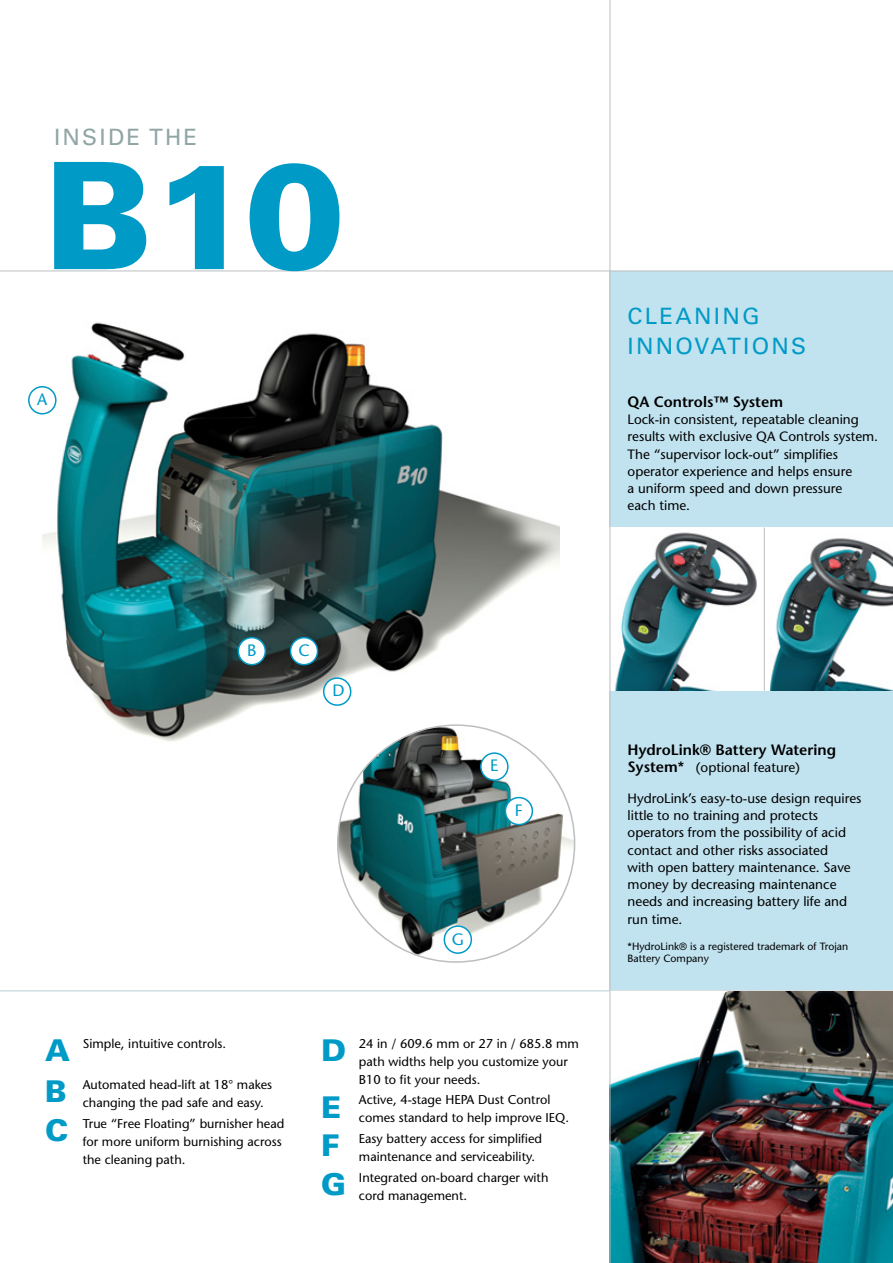
<style>
.page{position:relative;width:893px;height:1263px;background:#fff}
.page>*{position:absolute;margin:0;border:0;box-sizing:border-box;transform-origin:0 0}
.t1{font:900 148.5px "Univers";color:#009ac7}
.t2{font:900 30px "Univers";color:#009ac7}
.t3{font:22.5px/30px "Univers";letter-spacing:.1em;color:#009ac7}
.t4{font:22.5px "Univers";letter-spacing:.1em;color:#91a5a5}
.t5{font:16.5px "Stone Sans";color:#009ac7}
.t6{font:600 15px "Stone Sans";color:#000}
.t7{font:13.5px/17.2px "Stone Sans";color:#000}
.t8{font:12.75px/18px "Stone Sans";color:#000}
.t9{font:10.5px/12.6px "Stone Sans";color:#000}
.s1{font-weight:600;font-size:15px}
</style>
<div class="page">
<div style="left:610px;top:271px;width:283px;height:992px;background:#c1e2ef"></div>
<hr style="left:0;top:990px;width:610px;height:1px;background:#cde1e3">
<hr style="left:0;top:271px;width:893px;height:1px;background:#bcbec0">
<img style="left:42px;top:322px;width:517px;height:423px">
<img style="left:338px;top:725px;width:237px;height:237px;border-radius:118px">
<img style="left:609px;top:527px;width:161px;height:164px">
<div style="left:324px;top:678px;width:27px;height:27px;background:#fff;border-radius:50%"></div>
<div style="left:323px;top:677px;width:28px;height:29px;border:2px solid #009ac7;border-radius:50%"></div>
<div style="left:291px;top:638px;width:27px;height:27px;background:#fff;border-radius:50%"></div>
<div style="left:290px;top:637px;width:28px;height:28px;border:2px solid #009ac7;border-radius:50%"></div>
<div style="left:238px;top:638px;width:27px;height:27px;background:#fff;border-radius:50%"></div>
<div style="left:238px;top:637px;width:28px;height:28px;border:2px solid #009ac7;border-radius:50%"></div>
<div style="left:29px;top:387px;width:27px;height:27px;background:#fff;border-radius:50%"></div>
<div style="left:28px;top:386px;width:29px;height:28px;border:2px solid #009ac7;border-radius:50%"></div>
<div style="left:505px;top:797px;width:27px;height:27px;background:#fff;border-radius:50%"></div>
<div style="left:505px;top:797px;width:28px;height:28px;border:2px solid #009ac7;border-radius:50%"></div>
<div style="left:444px;top:926px;width:27px;height:27px;background:#fff;border-radius:50%"></div>
<div style="left:444px;top:925px;width:28px;height:29px;border:2px solid #009ac7;border-radius:50%"></div>
<div style="left:481px;top:753px;width:27px;height:27px;background:#fff;border-radius:50%"></div>
<div style="left:480px;top:752px;width:29px;height:29px;border:2px solid #009ac7;border-radius:50%"></div>
<img style="left:609px;top:991px;width:284px;height:272px">
<div style="left:770px;top:527px;width:123px;height:164px;background:#fff"></div>
<img style="left:770px;top:538px;width:123px;height:153px">
<hr style="left:764px;top:527px;width:1px;height:164px;background:#bcbec0">
<hr style="left:610px;top:0;width:1px;height:1263px;background:#bcbec0">
<h3 class="t4" style="left:54px;top:124px;width:145px">INSIDE THE</h3>
<h1 class="t1" style="left:45px;top:123px;width:302px">B10</h1>
<p class="t5" style="left:37px;top:389px;width:12px">A</p>
<h3 class="t3" style="left:628px;top:301px;width:180px">CLEANING<br>INNOVATIONS</h3>
<p class="t6" style="left:628px;top:393px;width:157px">QA Controls™ System</p>
<p class="t7" style="left:628px;top:411px;width:252px">Lock-in consistent, repeatable cleaning results with exclusive QA Controls system.<br>The “supervisor lock-out” simplifies operator experience and helps ensure<br>a uniform speed and down pressure<br>each time.</p>
<p class="t5" style="left:247px;top:640px;width:11px">B</p>
<p class="t5" style="left:298px;top:640px;width:13px">C</p>
<p class="t5" style="left:333px;top:681px;width:14px">D</p>
<p class="t5" style="left:490px;top:756px;width:10px">E</p>
<p class="t5" style="left:515px;top:800px;width:9px">F</p>
<h2 class="t2" style="left:45px;top:1031px;width:26px">A</h2>
<p class="t8" style="left:83px;top:1034px;width:145px">Simple, intuitive controls.</p>
<h2 class="t2" style="left:45px;top:1073px;width:23px">B</h2>
<p class="t8" style="left:83px;top:1075px;width:191px">Automated head-lift at 18° makes changing the pad safe and easy.</p>
<h2 class="t2" style="left:45px;top:1111px;width:25px">C</h2>
<p class="t8" style="left:83px;top:1114px;width:203px">True “Free Floating” burnisher head for more uniform burnishing across the cleaning path.</p>
<p class="t5" style="left:452px;top:929px;width:14px">G</p>
<h2 class="t2" style="left:321px;top:1031px;width:26px">D</h2>
<p class="t8" style="left:359px;top:1034px;width:221px">24 in / 609.6 mm or 27 in / 685.8 mm path widths help you customize your<br>B10 to fit your needs.</p>
<h2 class="t2" style="left:321px;top:1088px;width:22px">E</h2>
<p class="t8" style="left:359px;top:1091px;width:212px">Active, 4-stage HEPA Dust Control comes standard to help improve IEQ.</p>
<h2 class="t2" style="left:321px;top:1127px;width:20px">F</h2>
<p class="t8" style="left:359px;top:1129px;width:185px">Easy battery access for simplified maintenance and serviceability.</p>
<h2 class="t2" style="left:321px;top:1165px;width:26px">G</h2>
<p class="t8" style="left:359px;top:1168px;width:191px">Integrated on-board charger with cord management.</p>
<p class="t6" style="left:628px;top:740px;width:210px">HydroLink® Battery Watering</p>
<p class="t7" style="left:628px;top:759px;width:174px"><span class="s1">System*</span> (optional feature)</p>
<p class="t7" style="left:628px;top:789px;width:235px">HydroLink’s easy-to-use design requires little to no training and protects operators from the possibility of acid contact and other risks associated<br>with open battery maintenance. Save money by decreasing maintenance needs and increasing battery life and run time.</p>
<p class="t9" style="left:628px;top:940px;width:222px">*HydroLink® is a registered trademark of Trojan<br>Battery Company</p>
</div>
